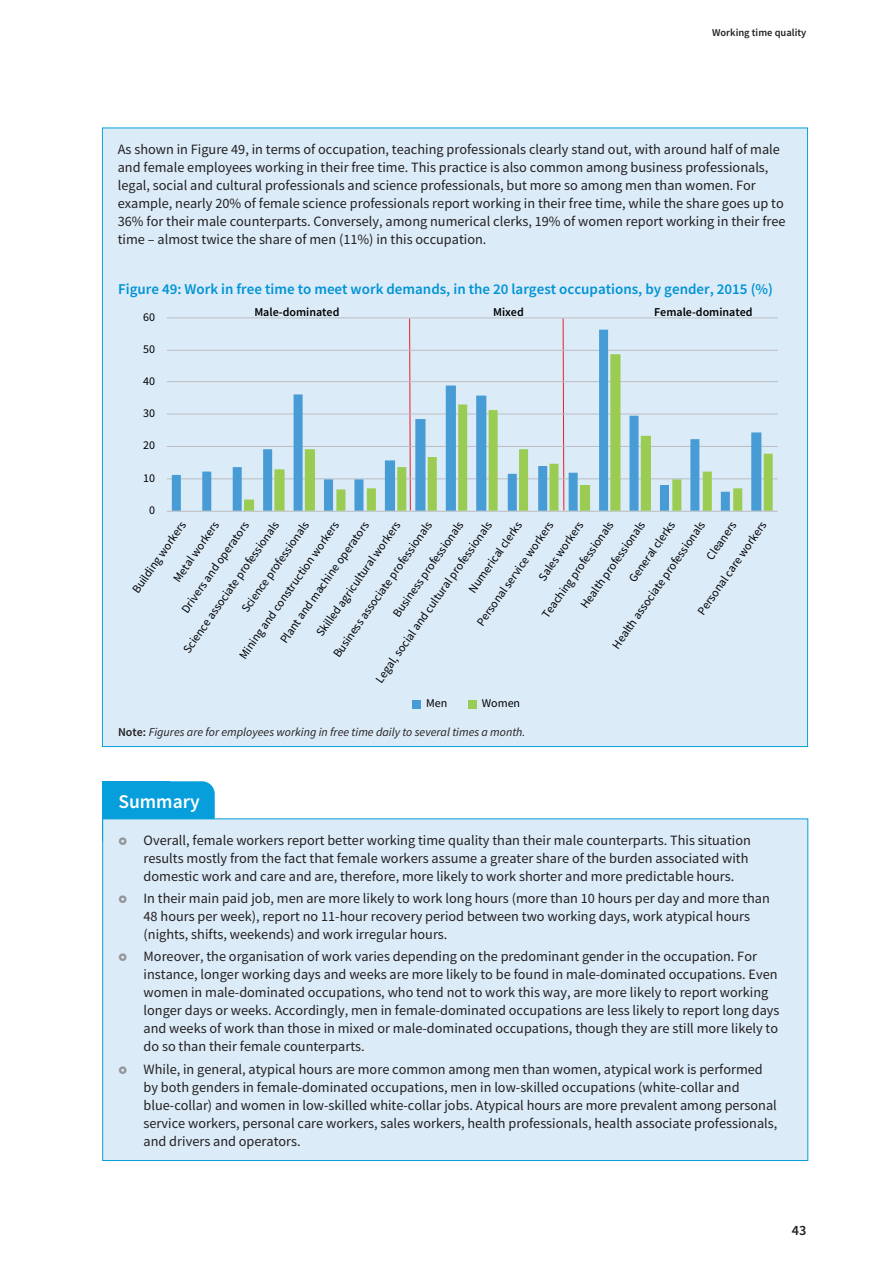
<style>
.page{position:relative;width:893px;height:1263px;background:#fff}
.page>*{position:absolute;margin:0;border:0;box-sizing:border-box;transform-origin:0 0}
.t1{font:600 19.5px "Source Sans Pro";color:#fff}
.t2{font:600 15px "Source Sans Pro";color:#0093d5}
.t3{font:14.25px/18px "Source Sans Pro";color:#231f20}
.t4{font:600 14.25px "Source Sans Pro";color:#231f20}
.t5{font:12px/24.6px "Source Sans Pro";color:#000001}
.t6{font:italic 12px "Source Sans Pro";color:#231f20}
.t7{font:600 12px "Source Sans Pro";color:#000001}
.t8{font:11.85px "Source Sans Pro";color:#000001}
.t9{font:600 10.5px "Source Sans Pro";color:#231f20}
.s1{font-weight:600;font-style:normal}
</style>
<div class="page">
<div style="left:102px;top:781px;width:113px;height:61px;background:#069edb;border-radius:13px"></div>
<div style="left:102px;top:781px;width:67px;height:61px;background:#069edb"></div>
<div style="left:103px;top:819px;width:704px;height:341px;background:#dbebf8"></div>
<div style="left:103px;top:128px;width:704px;height:618px;background:#dbebf8"></div>
<svg style="left:409px;top:318px;width:2px;height:12px"></svg>
<svg style="left:562px;top:318px;width:3px;height:12px"></svg>
<hr style="left:167px;top:317px;width:611px;height:1px;background:#bcbdc0">
<hr style="left:167px;top:350px;width:611px;height:1px;background:#bcbdc0">
<hr style="left:167px;top:381px;width:611px;height:1px;background:#bcbdc0">
<hr style="left:167px;top:414px;width:611px;height:1px;background:#bcbdc0">
<hr style="left:167px;top:446px;width:611px;height:1px;background:#bcbdc0">
<hr style="left:167px;top:478px;width:611px;height:1px;background:#bcbdc0">
<hr style="left:167px;top:511px;width:611px;height:1px;background:#bcbdc0">
<svg style="left:172px;top:330px;width:589px;height:181px"></svg>
<svg style="left:244px;top:354px;width:529px;height:157px"></svg>
<div style="left:412px;top:700px;width:9px;height:8px;background:#479cd5"></div>
<div style="left:468px;top:700px;width:8px;height:8px;background:#9acc53"></div>
<p class="t9" style="left:712px;top:28px;width:96px">Working time quality</p>
<p class="t3" style="left:118px;top:142px;width:669px">As shown in Figure 49, in terms of occupation, teaching professionals clearly stand out, with around half of male and female employees working in their free time. This practice is also common among business professionals, legal, social and cultural professionals and science professionals, but more so among men than women. For example, nearly 20% of female science professionals report working in their free time, while the share goes up to 36% for their male counterparts. Conversely, among numerical clerks, 19% of women report working in their free time – almost twice the share of men (11%) in this occupation.</p>
<p class="t2" style="left:118px;top:284px;width:656px">Figure 49: Work in free time to meet work demands, in the 20 largest occupations, by gender, 2015 (%)</p>
<p class="t7" style="left:254px;top:305px;width:87px">Male-dominated</p>
<p class="t7" style="left:493px;top:305px;width:32px">Mixed</p>
<p class="t7" style="left:654px;top:305px;width:100px">Female-dominated</p>
<p class="t8" style="left:143px;top:312px;width:13px">60</p>
<p class="t8" style="left:143px;top:344px;width:13px">50</p>
<p class="t8" style="left:143px;top:376px;width:13px">40</p>
<p class="t8" style="left:143px;top:409px;width:13px">30</p>
<p class="t8" style="left:143px;top:441px;width:13px">20</p>
<p class="t8" style="left:143px;top:473px;width:13px">10</p>
<p class="t8" style="left:149px;top:505px;width:7px">0</p>
<p class="t5" style="left:606px;top:641px;width:154px;rotate:-55deg">Health associate professionals</p>
<p class="t5" style="left:233px;top:651px;width:166px;rotate:-55deg">Mining and construction workers</p>
<p class="t5" style="left:326px;top:650px;width:165px;rotate:-55deg">Business associate professionals</p>
<p class="t5" style="left:671px;top:593px;width:113px;text-indent:50px;rotate:-55deg">Cleaners<br>Personal care workers</p>
<p class="t5" style="left:274px;top:635px;width:147px;rotate:-55deg">Plant and machine operators</p>
<p class="t5" style="left:574px;top:600px;width:104px;rotate:-55deg">Health professionals</p>
<p class="t5" style="left:535px;top:611px;width:117px;rotate:-55deg">Teaching professionals</p>
<p class="t5" style="left:442px;top:571px;width:85px;text-indent:-127px;rotate:-55deg">Legal, social and cultural professionals<br>Numerical clerks</p>
<p class="t5" style="left:175px;top:605px;width:110px;rotate:-55deg">Drivers and operators</p>
<p class="t5" style="left:532px;top:573px;width:71px;rotate:-55deg">Sales workers</p>
<p class="t5" style="left:386px;top:609px;width:115px;rotate:-55deg">Business professionals</p>
<p class="t5" style="left:167px;top:574px;width:72px;rotate:-55deg">Metal workers</p>
<p class="t5" style="left:177px;top:645px;width:159px;rotate:-55deg">Science associate professionals</p>
<p class="t5" style="left:470px;top:618px;width:126px;rotate:-55deg">Personal service workers</p>
<p class="t5" style="left:235px;top:605px;width:110px;rotate:-55deg">Science professionals</p>
<p class="t5" style="left:310px;top:629px;width:139px;rotate:-55deg">Skilled agricultural workers</p>
<p class="t5" style="left:126px;top:585px;width:86px;rotate:-55deg">Building workers</p>
<p class="t5" style="left:622px;top:574px;width:73px;rotate:-55deg">General clerks</p>
<p class="t8" style="left:426px;top:699px;width:23px">Men</p>
<p class="t8" style="left:482px;top:699px;width:40px">Women</p>
<p class="t6" style="left:118px;top:727px;width:409px"><span class="s1">Note:</span> Figures are for employees working in free time daily to several times a month.</p>
<p class="t1" style="left:118px;top:794px;width:83px">Summary</p>
<p class="t3" style="left:144px;top:832px;width:609px">Overall, female workers report better working time quality than their male counterparts. This situation results mostly from the fact that female workers assume a greater share of the burden associated with domestic work and care and are, therefore, more likely to work shorter and more predictable hours.</p>
<p class="t3" style="left:144px;top:891px;width:628px">In their main paid job, men are more likely to work long hours (more than 10 hours per day and more than<br>48 hours per week), report no 11-hour recovery period between two working days, work atypical hours (nights, shifts, weekends) and work irregular hours.</p>
<p class="t3" style="left:144px;top:949px;width:637px">Moreover, the organisation of work varies depending on the predominant gender in the occupation. For instance, longer working days and weeks are more likely to be found in male-dominated occupations. Even women in male-dominated occupations, who tend not to work this way, are more likely to report working longer days or weeks. Accordingly, men in female-dominated occupations are less likely to report long days and weeks of work than those in mixed or male-dominated occupations, though they are still more likely to do so than their female counterparts.</p>
<p class="t3" style="left:144px;top:1061px;width:635px">While, in general, atypical hours are more common among men than women, atypical work is performed by both genders in female-dominated occupations, men in low-skilled occupations (white-collar and blue-collar) and women in low-skilled white-collar jobs. Atypical hours are more prevalent among personal service workers, personal care workers, sales workers, health professionals, health associate professionals, and drivers and operators.</p>
<p class="t4" style="left:792px;top:1224px;width:16px">43</p>
</div>
